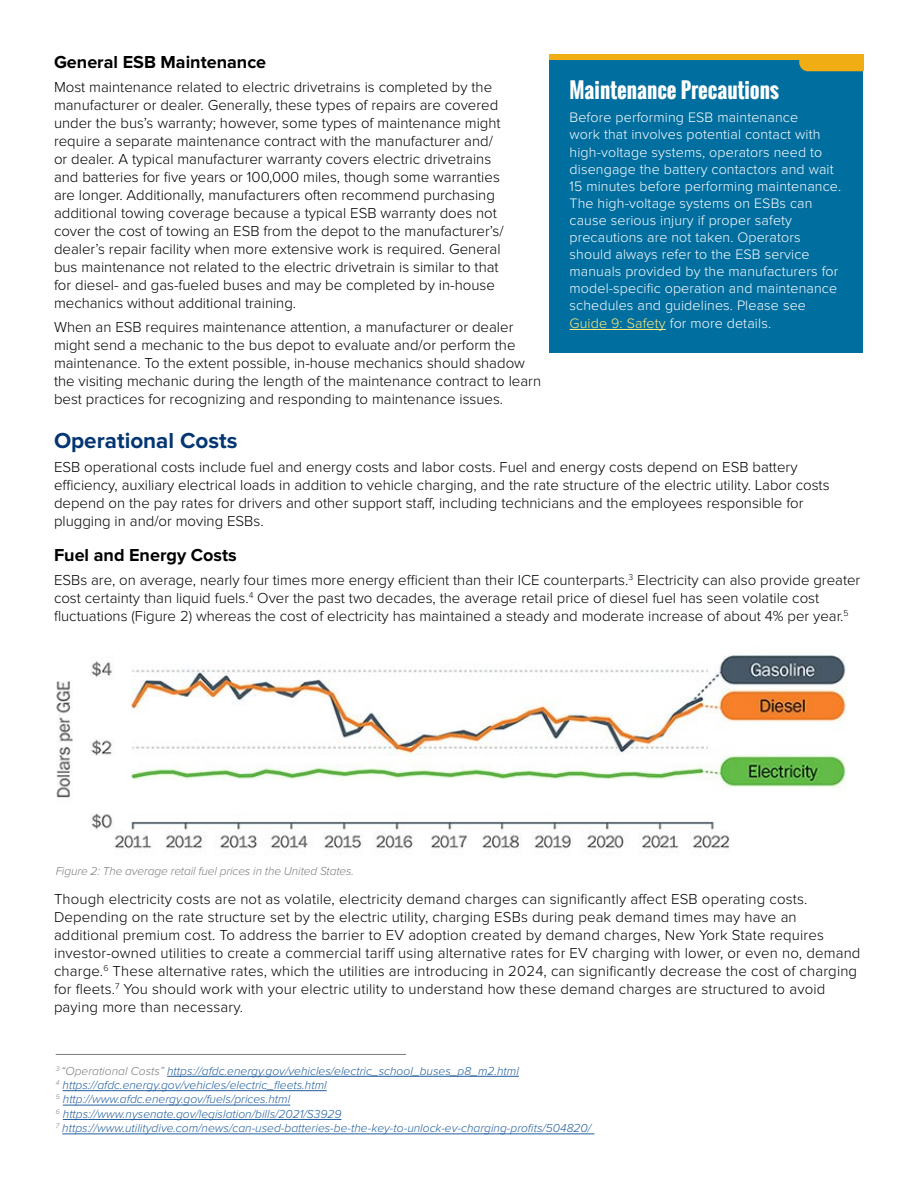
<style>
.page{position:relative;width:918px;height:1188px;background:#fff}
.page>*{position:absolute;margin:0;border:0;box-sizing:border-box;transform-origin:0 0}
.Sub_1_-_Match_Header_Bar_Color{font:700 22.5px "Proxima Nova";color:#043673}
.Body{font:700 21px "Oswald";color:#fff}
.Sub_2{font:700 18px "Proxima Nova";color:#000}
.Body-2{font:300 15px/18px "Proxima Nova";color:#000}
.t1{font:300 14.25px/17.1px "Proxima Nova";letter-spacing:.01em;color:#fff}
.Body-3{font:italic 300 12px "Proxima Nova";color:#215e9e}
.Body-4{font:italic 300 12px "Proxima Nova";letter-spacing:-.01em;color:#797d82}
.s1{color:#ffec7e}
.s2{color:#797d82}
</style>
<div class="page">
<div style="left:549px;top:54px;width:314px;height:298px;background:#006e9f"></div>
<hr style="left:570px;top:329px;width:96px;height:1px;background:#ffec7e">
<svg style="left:799px;top:54px;width:65px;height:17px"></svg>
<div style="left:549px;top:54px;width:305px;height:5px;background:#f1ad14"></div>
<img style="left:56px;top:655px;width:791px;height:194px">
<hr style="left:167px;top:1076px;width:352px;height:1px;background:#215e9e">
<hr style="left:63px;top:1090px;width:264px;height:1px;background:#215e9e">
<hr style="left:63px;top:1105px;width:227px;height:1px;background:#215e9e">
<hr style="left:63px;top:1119px;width:278px;height:1px;background:#215e9e">
<hr style="left:62px;top:1134px;width:532px;height:1px;background:#215e9e">
<hr style="left:56px;top:1054px;width:350px;height:1px;background:#797d82">
<p class="Sub_2" style="left:54px;top:52px;width:214px">General ESB Maintenance</p>
<p class="Body-2" style="left:54px;top:78px;width:451px">Most maintenance related to electric drivetrains is completed by the manufacturer or dealer. Generally, these types of repairs are covered under the bus’s warranty; however, some types of maintenance might require a separate maintenance contract with the manufacturer and/ or dealer. A typical manufacturer warranty covers electric drivetrains and batteries for five years or 100,000 miles, though some warranties are longer. Additionally, manufacturers often recommend purchasing additional towing coverage because a typical ESB warranty does not cover the cost of towing an ESB from the depot to the manufacturer’s/ dealer’s repair facility when more extensive work is required. General bus maintenance not related to the electric drivetrain is similar to that for diesel- and gas-fueled buses and may be completed by in-house mechanics without additional training.</p>
<p class="Body-2" style="left:54px;top:318px;width:489px">When an ESB requires maintenance attention, a manufacturer or dealer might send a mechanic to the bus depot to evaluate and/or perform the maintenance. To the extent possible, in-house mechanics should shadow the visiting mechanic during the length of the maintenance contract to learn best practices for recognizing and responding to maintenance issues.</p>
<p class="Body" style="left:570px;top:75px;width:211px">Maintenance Precautions</p>
<p class="t1" style="left:570px;top:109px;width:273px">Before performing ESB maintenance<br>work that involves potential contact with high-voltage systems, operators need to disengage the battery contactors and wait 15 minutes before performing maintenance.<br>The high-voltage systems on ESBs can cause serious injury if proper safety precautions are not taken. Operators should always refer to the ESB service manuals provided by the manufacturers for model-specific operation and maintenance schedules and guidelines. Please see <span class="s1">Guide 9: Safety</span> for more details.</p>
<p class="Sub_1_-_Match_Header_Bar_Color" style="left:54px;top:427px;width:185px">Operational Costs</p>
<p class="Body-2" style="left:54px;top:458px;width:777px">ESB operational costs include fuel and energy costs and labor costs. Fuel and energy costs depend on ESB battery efficiency, auxiliary electrical loads in addition to vehicle charging, and the rate structure of the electric utility. Labor costs depend on the pay rates for drivers and other support staff, including technicians and the employees responsible for plugging in and/or moving ESBs.</p>
<p class="Sub_2" style="left:54px;top:544px;width:184px">Fuel and Energy Costs</p>
<p class="Body-2" style="left:54px;top:571px;width:808px">ESBs are, on average, nearly four times more energy efficient than their ICE counterparts.<sup>3</sup> Electricity can also provide greater cost certainty than liquid fuels.<sup>4</sup> Over the past two decades, the average retail price of diesel fuel has seen volatile cost fluctuations (Figure 2) whereas the cost of electricity has maintained a steady and moderate increase of about 4% per year.<sup>5</sup></p>
<p class="Body-4" style="left:56px;top:864px;width:300px">Figure 2: The average retail fuel prices in the United States.</p>
<p class="Body-2" style="left:54px;top:890px;width:808px">Though electricity costs are not as volatile, electricity demand charges can significantly affect ESB operating costs.<br>Depending on the rate structure set by the electric utility, charging ESBs during peak demand times may have an additional premium cost. To address the barrier to EV adoption created by demand charges, New York State requires investor-owned utilities to create a commercial tariff using alternative rates for EV charging with lower, or even no, demand charge.<sup>6</sup> These alternative rates, which the utilities are introducing in 2024, can significantly decrease the cost of charging for fleets.<sup>7</sup> You should work with your electric utility to understand how these demand charges are structured to avoid paying more than necessary.</p>
<p class="Body-3" style="left:56px;top:1064px;width:465px"><sup>3</sup> <span class="s2">“Operational Costs”</span> https://afdc.energy.gov/vehicles/electric_school_buses_p8_m2.html</p>
<p class="Body-3" style="left:56px;top:1078px;width:273px"><sup>4</sup> https://afdc.energy.gov/vehicles/electric_fleets.html</p>
<p class="Body-3" style="left:56px;top:1093px;width:236px"><sup>5</sup> http://www.afdc.energy.gov/fuels/prices.html</p>
<p class="Body-3" style="left:56px;top:1107px;width:287px"><sup>6</sup> https://www.nysenate.gov/legislation/bills/2021/S3929</p>
<p class="Body-3" style="left:56px;top:1122px;width:537px"><sup>7</sup> https://www.utilitydive.com/news/can-used-batteries-be-the-key-to-unlock-ev-charging-profits/504820/</p>
</div>
